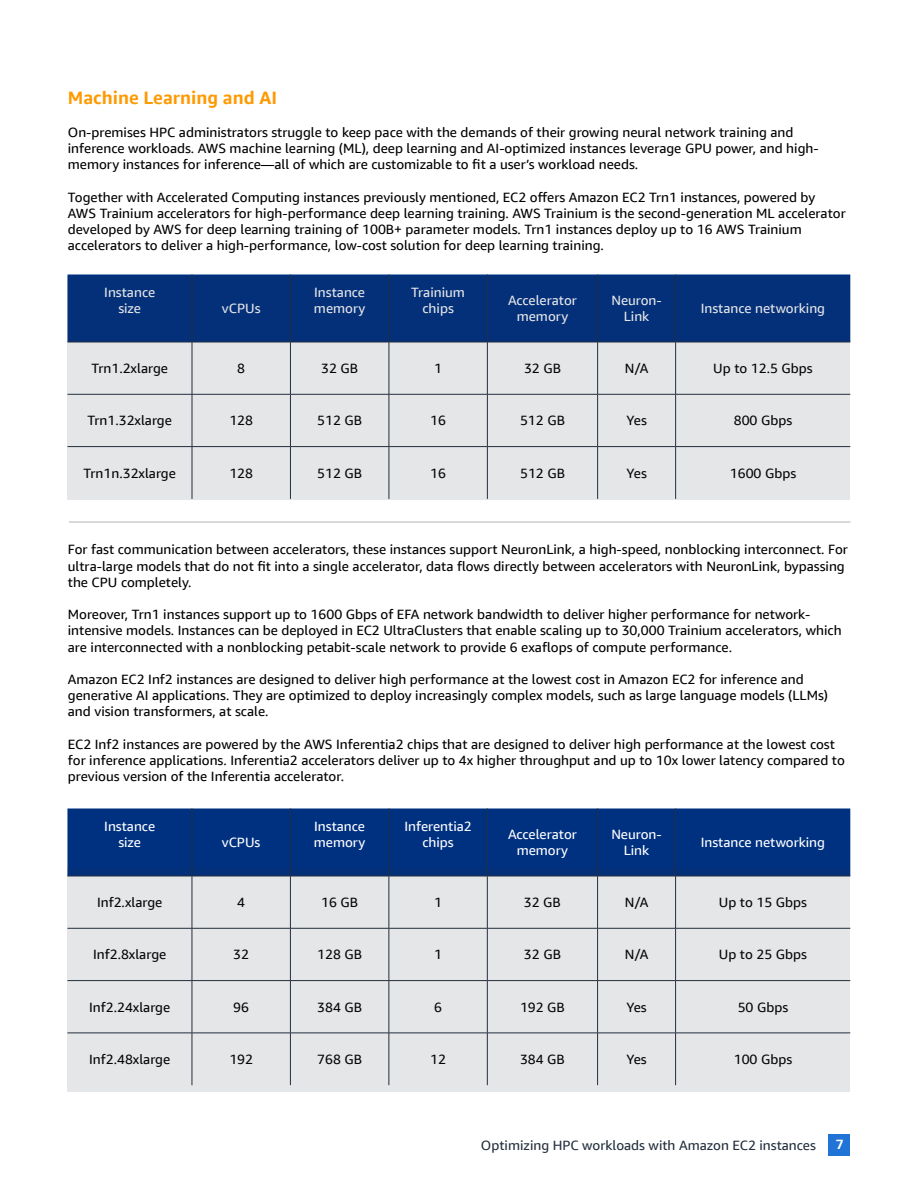
<style>
.page{position:relative;width:918px;height:1188px;background:#fff}
.page>*{position:absolute;margin:0;border:0;box-sizing:border-box;transform-origin:0 0}
.t1{font:700 18px "Amazon Ember Display";color:#f90}
.t2{font:13.5px/16.2px "Amazon Ember Display";color:#000}
.t3{font:13.5px/16.2px "Amazon Ember Display";color:#fff;text-align:center}
.t4{font:13.5px "Amazon Ember Display";color:#232f3e}
.t5{font:700 13.5px "Amazon Ember Display";color:#fff}
</style>
<div class="page">
<div style="left:828px;top:1134px;width:22px;height:22px;background:#2074d5"></div>
<svg style="left:68px;top:274px;width:782px;height:2px;background:#3f639f"></svg>
<hr style="left:192px;top:274px;width:1px;height:68px;background:#232f3e">
<hr style="left:290px;top:274px;width:1px;height:68px;background:#232f3e">
<hr style="left:389px;top:274px;width:1px;height:68px;background:#232f3e">
<hr style="left:487px;top:274px;width:1px;height:68px;background:#232f3e">
<hr style="left:597px;top:274px;width:1px;height:68px;background:#232f3e">
<hr style="left:675px;top:274px;width:1px;height:68px;background:#232f3e">
<div style="left:67px;top:808px;width:783px;height:68px;background:#003181"></div>
<hr style="left:192px;top:808px;width:1px;height:68px;background:#232f3e">
<hr style="left:290px;top:808px;width:1px;height:68px;background:#232f3e">
<hr style="left:389px;top:808px;width:1px;height:68px;background:#232f3e">
<hr style="left:487px;top:808px;width:1px;height:68px;background:#232f3e">
<hr style="left:597px;top:808px;width:1px;height:68px;background:#232f3e">
<hr style="left:675px;top:808px;width:1px;height:68px;background:#232f3e">
<hr style="left:67px;top:876px;width:125px;height:1px;background:#232f3e">
<hr style="left:67px;top:928px;width:125px;height:1px;background:#232f3e">
<hr style="left:67px;top:980px;width:125px;height:1px;background:#232f3e">
<hr style="left:67px;top:1033px;width:125px;height:1px;background:#232f3e">
<svg style="left:68px;top:276px;width:782px;height:224px;background:#9fadc4"></svg>
<svg style="left:68px;top:868px;width:782px;height:224px;background:#d8dbe0"></svg>
<hr style="left:69px;top:522px;width:781px;height:1px;background:#000">
<h1 class="t1" style="left:68px;top:87px;width:211px">Machine Learning and AI</h1>
<p class="t2" style="left:68px;top:124px;width:752px">On-premises HPC administrators struggle to keep pace with the demands of their growing neural network training and inference workloads. AWS machine learning (ML), deep learning and AI-optimized instances leverage GPU power, and high&shy;memory instances for inference—all of which are customizable to fit a user’s workload needs.</p>
<p class="t2" style="left:68px;top:189px;width:779px">Together with Accelerated Computing instances previously mentioned, EC2 offers Amazon EC2 Trn1 instances, powered by AWS Trainium accelerators for high-performance deep learning training. AWS Trainium is the second-generation ML accelerator developed by AWS for deep learning training of 100B+ parameter models. Trn1 instances deploy up to 16 AWS Trainium accelerators to deliver a high-performance, low-cost solution for deep learning training.</p>
<p class="t3" style="left:104px;top:284px;width:52px">Instance size</p>
<p class="t3" style="left:222px;top:300px;width:40px">vCPUs</p>
<p class="t3" style="left:314px;top:284px;width:53px;text-align:left">Instance memory</p>
<p class="t3" style="left:411px;top:284px;width:55px">Trainium chips</p>
<p class="t3" style="left:508px;top:292px;width:70px">Accelerator memory</p>
<p class="t3" style="left:611px;top:292px;width:52px">Neuron-<br>Link</p>
<p class="t3" style="left:701px;top:300px;width:126px">Instance networking</p>
<p class="t2" style="left:92px;top:360px;width:78px">Trn1.2xlarge</p>
<p class="t2" style="left:237px;top:360px;width:9px">8</p>
<p class="t2" style="left:321px;top:360px;width:38px">32 GB</p>
<p class="t2" style="left:434px;top:360px;width:9px">1</p>
<p class="t2" style="left:524px;top:360px;width:38px">32 GB</p>
<p class="t2" style="left:625px;top:360px;width:25px">N/A</p>
<p class="t2" style="left:713px;top:360px;width:101px">Up to 12.5 Gbps</p>
<p class="t2" style="left:88px;top:413px;width:86px">Trn1.32xlarge</p>
<p class="t2" style="left:229px;top:413px;width:25px">128</p>
<p class="t2" style="left:317px;top:413px;width:46px">512 GB</p>
<p class="t2" style="left:430px;top:413px;width:17px">16</p>
<p class="t2" style="left:520px;top:413px;width:46px">512 GB</p>
<p class="t2" style="left:626px;top:413px;width:22px">Yes</p>
<p class="t2" style="left:734px;top:413px;width:60px">800 Gbps</p>
<p class="t2" style="left:84px;top:465px;width:94px">Trn1n.32xlarge</p>
<p class="t2" style="left:229px;top:465px;width:25px">128</p>
<p class="t2" style="left:317px;top:465px;width:46px">512 GB</p>
<p class="t2" style="left:430px;top:465px;width:17px">16</p>
<p class="t2" style="left:520px;top:465px;width:46px">512 GB</p>
<p class="t2" style="left:626px;top:465px;width:22px">Yes</p>
<p class="t2" style="left:730px;top:465px;width:68px">1600 Gbps</p>
<p class="t2" style="left:68px;top:542px;width:782px">For fast communication between accelerators, these instances support NeuronLink, a high-speed, nonblocking interconnect. For ultra-large models that do not fit into a single accelerator, data flows directly between accelerators with NeuronLink, bypassing the CPU completely.</p>
<p class="t2" style="left:68px;top:606px;width:775px">Moreover, Trn1 instances support up to 1600 Gbps of EFA network bandwidth to deliver higher performance for network&shy;intensive models. Instances can be deployed in EC2 UltraClusters that enable scaling up to 30,000 Trainium accelerators, which are interconnected with a nonblocking petabit-scale network to provide 6 exaflops of compute performance.</p>
<p class="t2" style="left:68px;top:671px;width:762px">Amazon EC2 Inf2 instances are designed to deliver high performance at the lowest cost in Amazon EC2 for inference and generative AI applications. They are optimized to deploy increasingly complex models, such as large language models (LLMs) and vision transformers, at scale.</p>
<p class="t2" style="left:68px;top:736px;width:778px">EC2 Inf2 instances are powered by the AWS Inferentia2 chips that are designed to deliver high performance at the lowest cost for inference applications. Inferentia2 accelerators deliver up to 4x higher throughput and up to 10x lower latency compared to previous version of the Inferentia accelerator.</p>
<p class="t3" style="left:104px;top:818px;width:52px">Instance size</p>
<p class="t3" style="left:222px;top:834px;width:40px">vCPUs</p>
<p class="t3" style="left:314px;top:818px;width:53px;text-align:left">Instance memory</p>
<p class="t3" style="left:404px;top:818px;width:69px">Inferentia2 chips</p>
<p class="t3" style="left:508px;top:826px;width:70px">Accelerator memory</p>
<p class="t3" style="left:611px;top:826px;width:52px">Neuron-<br>Link</p>
<p class="t3" style="left:701px;top:834px;width:126px">Instance networking</p>
<p class="t2" style="left:97px;top:894px;width:67px">Inf2.xlarge</p>
<p class="t2" style="left:237px;top:894px;width:9px">4</p>
<p class="t2" style="left:321px;top:894px;width:38px">16 GB</p>
<p class="t2" style="left:434px;top:894px;width:9px">1</p>
<p class="t2" style="left:524px;top:894px;width:38px">32 GB</p>
<p class="t2" style="left:625px;top:894px;width:25px">N/A</p>
<p class="t2" style="left:719px;top:894px;width:90px">Up to 15 Gbps</p>
<p class="t2" style="left:93px;top:947px;width:75px">Inf2.8xlarge</p>
<p class="t2" style="left:233px;top:947px;width:17px">32</p>
<p class="t2" style="left:317px;top:947px;width:46px">128 GB</p>
<p class="t2" style="left:434px;top:947px;width:9px">1</p>
<p class="t2" style="left:524px;top:947px;width:38px">32 GB</p>
<p class="t2" style="left:625px;top:947px;width:25px">N/A</p>
<p class="t2" style="left:719px;top:947px;width:90px">Up to 25 Gbps</p>
<p class="t2" style="left:89px;top:999px;width:83px">Inf2.24xlarge</p>
<p class="t2" style="left:233px;top:999px;width:17px">96</p>
<p class="t2" style="left:317px;top:999px;width:46px">384 GB</p>
<p class="t2" style="left:434px;top:999px;width:9px">6</p>
<p class="t2" style="left:520px;top:999px;width:46px">192 GB</p>
<p class="t2" style="left:626px;top:999px;width:22px">Yes</p>
<p class="t2" style="left:738px;top:999px;width:52px">50 Gbps</p>
<p class="t2" style="left:89px;top:1051px;width:83px">Inf2.48xlarge</p>
<p class="t2" style="left:229px;top:1051px;width:25px">192</p>
<p class="t2" style="left:317px;top:1051px;width:46px">768 GB</p>
<p class="t2" style="left:430px;top:1051px;width:17px">12</p>
<p class="t2" style="left:520px;top:1051px;width:46px">384 GB</p>
<p class="t2" style="left:626px;top:1051px;width:22px">Yes</p>
<p class="t2" style="left:734px;top:1051px;width:60px">100 Gbps</p>
<p class="t4" style="left:481px;top:1137px;width:336px">Optimizing HPC workloads with Amazon EC2 instances</p>
<p class="t5" style="left:836px;top:1136px;width:9px">7</p>
</div>
